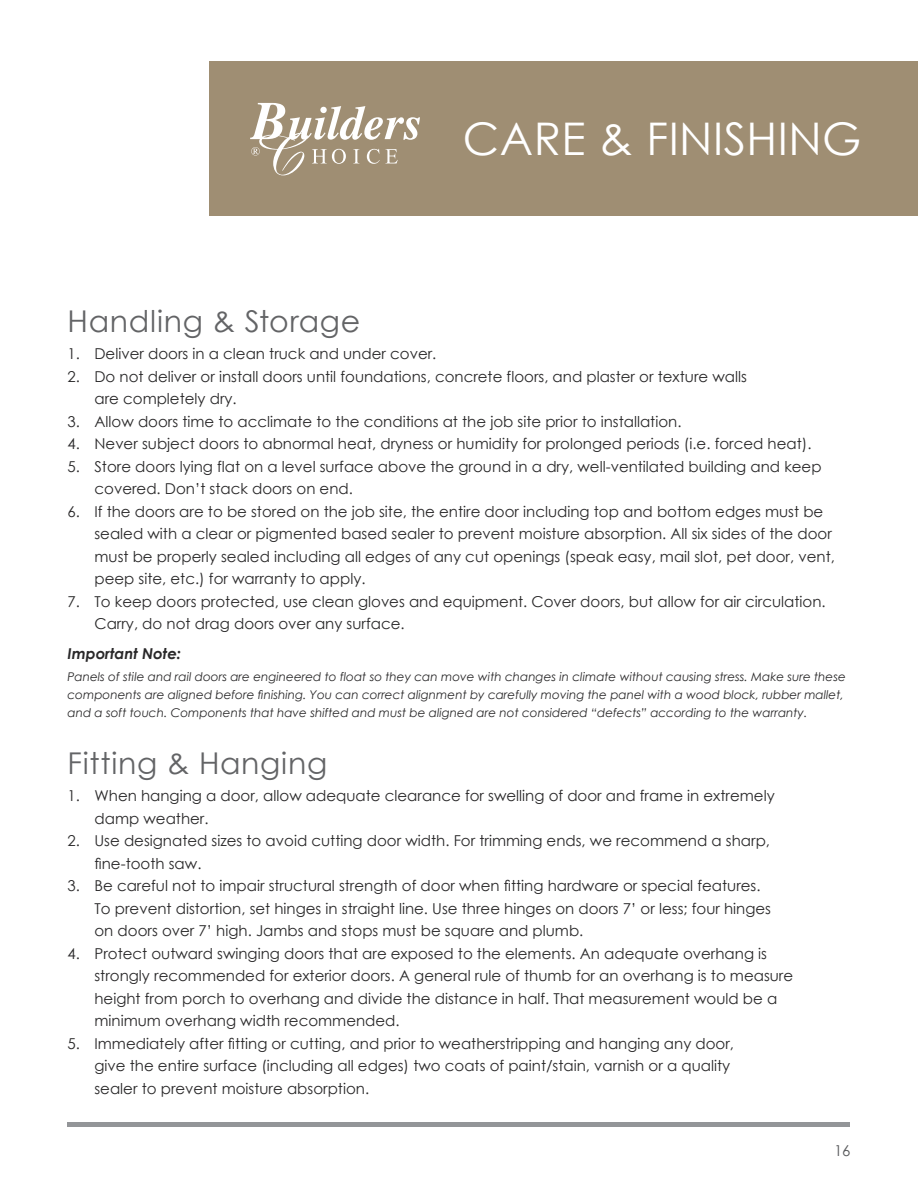
<style>
.page{position:relative;width:918px;height:1188px;background:#fff}
.page>*{position:absolute;margin:0;border:0;box-sizing:border-box;transform-origin:0 0}
.t1{font:45px "Century Gothic";letter-spacing:.01em;color:#fff}
.t2{font:30px "Century Gothic";letter-spacing:.02em;color:#636466}
.t3{font:15px/22.5px "Century Gothic";color:#292829}
.t4{font:italic 700 15px "Century Gothic";color:#292829}
.t5{font:15px "Century Gothic";color:#58595b}
.t6{font:italic 12px/18px "Century Gothic";color:#292829}
</style>
<div class="page">
<div style="left:68px;top:1122px;width:782px;height:5px;background:#939598"></div>
<div style="left:210px;top:61px;width:708px;height:155px;background:#9f8e73"></div>
<svg style="left:250px;top:103px;width:170px;height:72px"></svg>
<h1 class="t1" style="left:463px;top:107px;width:400px">CARE &amp; FINISHING</h1>
<h2 class="t2" style="left:68px;top:300px;width:294px">Handling &amp; Storage</h2>
<p class="t3" style="left:68px;top:342px;width:370px">1. Deliver doors in a clean truck and under cover.</p>
<p class="t3" style="left:94px;top:365px;width:654px;text-indent:-27px">2. Do not deliver or install doors until foundations, concrete floors, and plaster or texture walls are completely dry.</p>
<p class="t3" style="left:67px;top:410px;width:615px">3. Allow doors time to acclimate to the conditions at the job site prior to installation.</p>
<p class="t3" style="left:67px;top:432px;width:746px">4. Never subject doors to abnormal heat, dryness or humidity for prolonged periods (i.e. forced heat).</p>
<p class="t3" style="left:94px;top:455px;width:729px;text-indent:-27px">5. Store doors lying flat on a level surface above the ground in a dry, well-ventilated building and keep covered. Don’t stack doors on end.</p>
<p class="t3" style="left:94px;top:500px;width:742px;text-indent:-27px">6. If the doors are to be stored on the job site, the entire door including top and bottom edges must be sealed with a clear or pigmented based sealer to prevent moisture absorption. All six sides of the door must be properly sealed including all edges of any cut openings (speak easy, mail slot, pet door, vent, peep site, etc.) for warranty to apply.</p>
<p class="t3" style="left:94px;top:590px;width:733px;text-indent:-27px">7. To keep doors protected, use clean gloves and equipment. Cover doors, but allow for air circulation.<br>Carry, do not drag doors over any surface.</p>
<p class="t4" style="left:67px;top:642px;width:115px">Important Note:</p>
<p class="t6" style="left:68px;top:667px;width:780px">Panels of stile and rail doors are engineered to float so they can move with changes in climate without causing stress. Make sure these components are aligned before finishing. You can correct alignment by carefully moving the panel with a wood block, rubber mallet, and a soft touch. Components that have shifted and must be aligned are not considered “defects” according to the warranty.</p>
<h2 class="t2" style="left:68px;top:742px;width:261px">Fitting &amp; Hanging</h2>
<p class="t3" style="left:94px;top:784px;width:682px;text-indent:-27px">1. When hanging a door, allow adequate clearance for swelling of door and frame in extremely damp weather.</p>
<p class="t3" style="left:94px;top:829px;width:677px;text-indent:-27px">2. Use designated sizes to avoid cutting door width. For trimming ends, we recommend a sharp, fine-tooth saw.</p>
<p class="t3" style="left:94px;top:874px;width:678px;text-indent:-27px">3. Be careful not to impair structural strength of door when fitting hardware or special features.<br>To prevent distortion, set hinges in straight line. Use three hinges on doors 7’ or less; four hinges on doors over 7’ high. Jambs and stops must be square and plumb.</p>
<p class="t3" style="left:94px;top:942px;width:700px;text-indent:-27px">4. Protect outward swinging doors that are exposed to the elements. An adequate overhang is strongly recommended for exterior doors. A general rule of thumb for an overhang is to measure height from porch to overhang and divide the distance in half. That measurement would be a minimum overhang width recommended.</p>
<p class="t3" style="left:94px;top:1032px;width:641px;text-indent:-27px">5. Immediately after fitting or cutting, and prior to weatherstripping and hanging any door, give the entire surface (including all edges) two coats of paint/stain, varnish or a quality sealer to prevent moisture absorption.</p>
<p class="t5" style="left:834px;top:1140px;width:18px">16</p>
</div>
